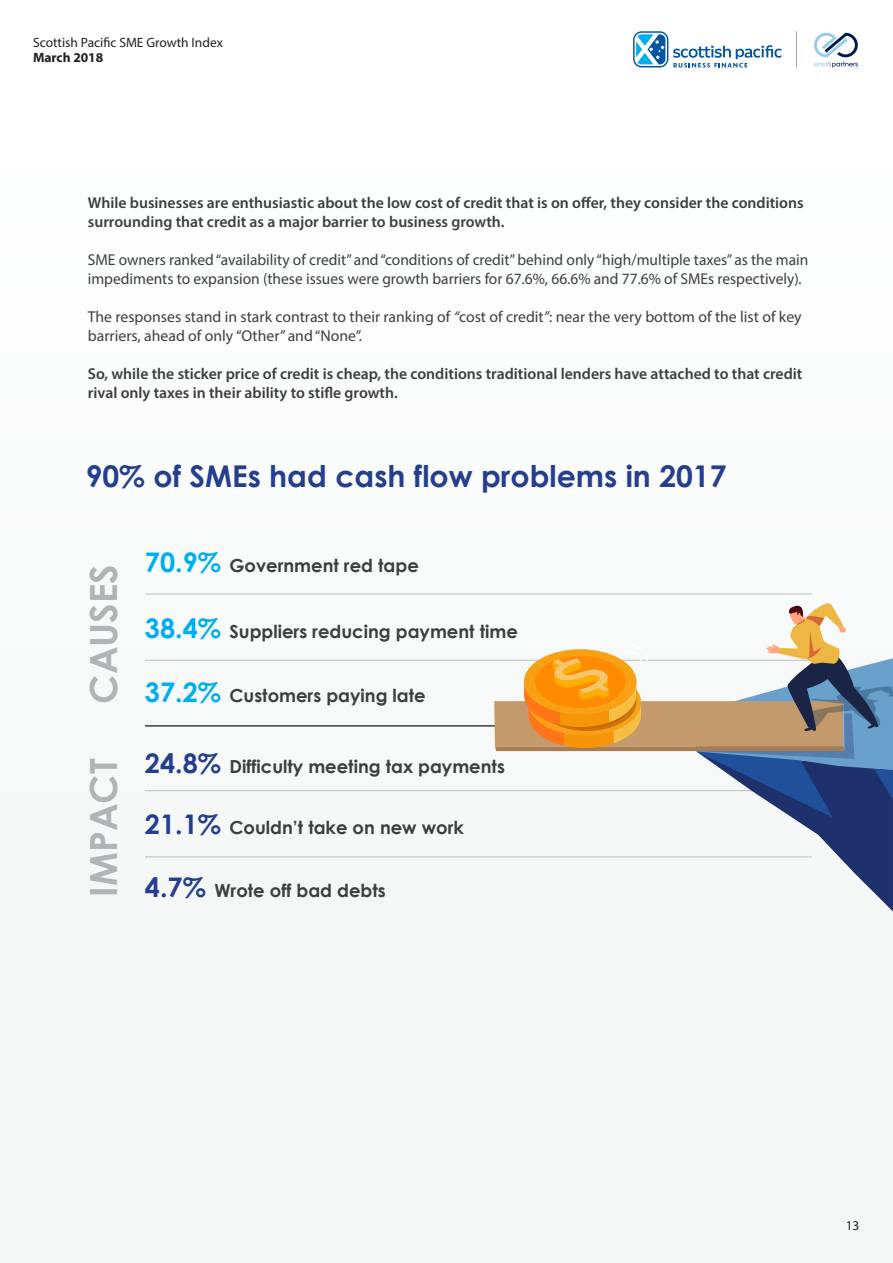
<style>
.page{position:relative;width:893px;height:1263px;background:#f9fbfa}
.page>*{position:absolute;margin:0;border:0;box-sizing:border-box;transform-origin:0 0}
.t1{font:700 37.5px "Century Gothic";color:#b2b3b7}
.t2{font:700 30px "Century Gothic";color:#253f8e}
.t3{font:700 18px "Century Gothic";color:#3e3e3f}
.t4{font:15.75px/19.5px "Myriad Pro";color:#3e3e3f}
.t5{font:600 15.75px/19.5px "Myriad Pro";color:#3e3e3f}
.t6{font:13.5px "Myriad Pro";color:#231f20}
.t7{font:700 13.5px "Myriad Pro";color:#231f20}
.s1{font-style:italic}
.s2{font-size:27px;color:#00aeef}
.s3{font-size:27px;color:#253f8e}
</style>
<div class="page">
<hr style="left:145px;top:594px;width:667px;height:1px;background:#bcbdc0">
<hr style="left:145px;top:660px;width:667px;height:1px;background:#bcbdc0">
<hr style="left:145px;top:725px;width:667px;height:2px;background:#3e3e3f">
<hr style="left:145px;top:790px;width:667px;height:1px;background:#bcbdc0">
<hr style="left:145px;top:857px;width:667px;height:1px;background:#bcbdc0">
<svg style="left:481px;top:603px;width:412px;height:308px"></svg>
<svg style="left:814px;top:33px;width:44px;height:35px"></svg>
<svg style="left:633px;top:31px;width:148px;height:37px"></svg>
<hr style="left:796px;top:31px;width:1px;height:37px;background:#3e3e3f">
<p class="t6" style="left:33px;top:34px;width:191px">Scottish Pacific SME Growth Index</p>
<p class="t7" style="left:33px;top:49px;width:72px">March 2018</p>
<p class="t5" style="left:88px;top:192px;width:717px">While businesses are enthusiastic about the low cost of credit that is on offer, they consider the conditions surrounding that credit as a major barrier to business growth.</p>
<p class="t4" style="left:88px;top:250px;width:722px">SME owners ranked “availability of credit” and “conditions of credit” behind only “high/multiple taxes” as the main impediments to expansion (these issues were growth barriers for 67.6%, 66.6% and 77.6% of SMEs respectively)<span class="s1">.</span></p>
<p class="t4" style="left:88px;top:307px;width:715px">The responses stand in stark contrast to their ranking of <span class="s1">“</span>cost of credit<span class="s1">”</span>: near the very bottom of the list of key barriers, ahead of only “Other” and “None”.</p>
<p class="t5" style="left:88px;top:363px;width:716px">So, while the sticker price of credit is cheap, the conditions traditional lenders have attached to that credit rival only taxes in their ability to stifle growth.</p>
<h2 class="t2" style="left:86px;top:457px;width:642px">90% of SMEs had cash flow problems in 2017</h2>
<h1 class="t1" style="left:80px;top:704px;width:141px;rotate:-90deg">CAUSES</h1>
<p class="t3" style="left:145px;top:554px;width:275px"><span class="s2">70.9%</span> Government red tape</p>
<p class="t3" style="left:145px;top:620px;width:374px"><span class="s2">38.4%</span> Suppliers reducing payment time</p>
<p class="t3" style="left:145px;top:685px;width:282px"><span class="s2">37.2%</span> Customers paying late</p>
<h1 class="t1" style="left:80px;top:896px;width:139px;rotate:-90deg">IMPACT</h1>
<p class="t3" style="left:145px;top:755px;width:361px"><span class="s3">24.8%</span> Difficulty meeting tax payments</p>
<p class="t3" style="left:145px;top:816px;width:320px"><span class="s3">21.1%</span> Couldn’t take on new work</p>
<p class="t3" style="left:145px;top:879px;width:242px"><span class="s3">4.7%</span> Wrote off bad debts</p>
<p class="t6" style="left:846px;top:1217px;width:15px">13</p>
</div>
